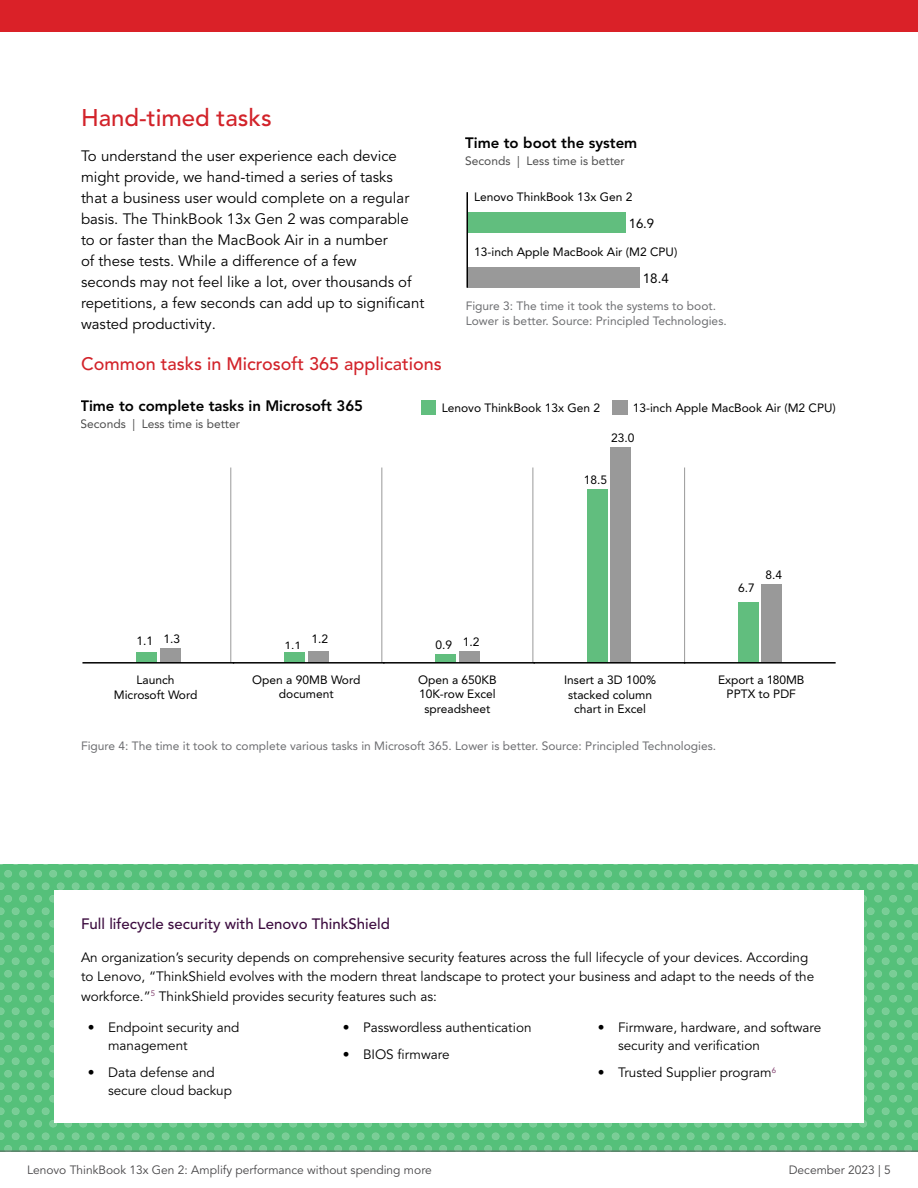
<style>
.page{position:relative;width:918px;height:1188px;background:#fff}
.page>*{position:absolute;margin:0;border:0;box-sizing:border-box;transform-origin:0 0}
.t1{font:500 24px "Avenir LT Pro";color:#d2232a}
.t2{font:500 18px "Avenir LT Pro";color:#d2232a}
.t3{font:15px/21px "Avenir LT Pro";color:#000}
.t4{font:800 15px "Avenir LT Pro";color:#000}
.t5{font:500 15px "Avenir LT Pro";color:#3d0d40}
.t6{font:13.5px/18px "Avenir LT Pro";color:#000}
.t7{font:13.5px "Avenir LT Pro";color:#000}
.t8{font:13.2px "Avenir LT Pro";color:#000}
.t9{font:12px/14.4px "Avenir LT Pro";color:#000;text-align:center}
.t10{font:12px/14.4px "Avenir LT Pro";color:#6d6e71}
.t11{font:12px "Avenir LT Pro";color:#464547}
.t12{font:12px "Avenir LT Pro";color:#4d4d4d}
.t13{font:10.35px "Avenir LT Pro";color:#000;scale:1.15 1}
</style>
<div class="page">
<div style="left:467px;top:212px;width:159px;height:20px;background:#61be7e"></div>
<div style="left:467px;top:267px;width:173px;height:21px;background:#999"></div>
<hr style="left:466px;top:192px;width:2px;height:96px;background:#000">
<div style="left:136px;top:652px;width:21px;height:11px;background:#61be7e"></div>
<div style="left:160px;top:649px;width:20px;height:14px;background:#999"></div>
<div style="left:284px;top:652px;width:21px;height:11px;background:#61be7e"></div>
<div style="left:308px;top:652px;width:20px;height:11px;background:#999"></div>
<div style="left:435px;top:654px;width:21px;height:9px;background:#61be7e"></div>
<div style="left:459px;top:652px;width:20px;height:11px;background:#999"></div>
<div style="left:587px;top:489px;width:21px;height:174px;background:#61be7e"></div>
<div style="left:610px;top:447px;width:21px;height:216px;background:#999"></div>
<div style="left:738px;top:602px;width:21px;height:61px;background:#61be7e"></div>
<div style="left:761px;top:584px;width:21px;height:79px;background:#999"></div>
<hr style="left:684px;top:468px;width:1px;height:195px;background:#999">
<hr style="left:533px;top:468px;width:1px;height:195px;background:#999">
<hr style="left:381px;top:468px;width:1px;height:195px;background:#999">
<hr style="left:230px;top:468px;width:1px;height:195px;background:#999">
<div style="left:421px;top:400px;width:15px;height:15px;background:#61be7e"></div>
<div style="left:613px;top:400px;width:15px;height:15px;background:#999"></div>
<hr style="left:684px;top:662px;width:152px;height:2px;background:#000">
<hr style="left:534px;top:662px;width:151px;height:2px;background:#000">
<hr style="left:383px;top:662px;width:152px;height:2px;background:#000">
<hr style="left:233px;top:662px;width:152px;height:2px;background:#000">
<hr style="left:82px;top:662px;width:152px;height:2px;background:#000">
<svg style="left:0;top:864px;width:918px;height:287px;background:#60c382"></svg>
<div style="left:54px;top:891px;width:810px;height:232px;background:#fff"></div>
<hr style="left:0;top:1151px;width:918px;height:1px;background:#616264">
<div style="left:0;top:0;width:918px;height:32px;background:#da2128"></div>
<h1 class="t1" style="left:81px;top:104px;width:192px">Hand-timed tasks</h1>
<p class="t3" style="left:81px;top:145px;width:345px">To understand the user experience each device might provide, we hand-timed a series of tasks<br>that a business user would complete on a regular basis. The ThinkBook 13x Gen 2 was comparable to or faster than the MacBook Air in a number<br>of these tests. While a difference of a few<br>seconds may not feel like a lot, over thousands of repetitions, a few seconds can add up to significant wasted productivity.</p>
<p class="t4" style="left:465px;top:133px;width:174px">Time to boot the system</p>
<p class="t12" style="left:465px;top:153px;width:161px">Seconds | Less time is better</p>
<p class="t9" style="left:474px;top:190px;width:160px">Lenovo ThinkBook 13x Gen 2</p>
<p class="t8" style="left:629px;top:215px;width:27px">16.9</p>
<p class="t9" style="left:474px;top:245px;width:205px">13-inch Apple MacBook Air (M2 CPU)</p>
<p class="t7" style="left:643px;top:270px;width:28px">18.4</p>
<p class="t10" style="left:466px;top:299px;width:263px">Figure 3: The time it took the systems to boot.<br>Lower is better. Source: Principled Technologies.</p>
<h2 class="t2" style="left:81px;top:354px;width:362px">Common tasks in Microsoft 365 applications</h2>
<p class="t4" style="left:80px;top:397px;width:284px">Time to complete tasks in Microsoft 365</p>
<p class="t12" style="left:80px;top:417px;width:161px">Seconds | Less time is better</p>
<p class="t9" style="left:442px;top:400px;width:160px">Lenovo ThinkBook 13x Gen 2</p>
<p class="t9" style="left:633px;top:400px;width:205px">13-inch Apple MacBook Air (M2 CPU)</p>
<p class="t9" style="left:611px;top:430px;width:25px">23.0</p>
<p class="t9" style="left:136px;top:632px;width:45px">1.1 1.3</p>
<p class="t13" style="left:284px;top:639px;width:16px">1.1</p>
<p class="t9" style="left:312px;top:631px;width:18px">1.2</p>
<p class="t9" style="left:435px;top:636px;width:45px">0.9 1.2</p>
<p class="t9" style="left:584px;top:472px;width:25px">18.5</p>
<p class="t9" style="left:738px;top:581px;width:18px">6.7</p>
<p class="t9" style="left:765px;top:568px;width:18px">8.4</p>
<p class="t9" style="left:114px;top:673px;width:85px">Launch<br>Microsoft Word</p>
<p class="t9" style="left:252px;top:672px;width:110px">Open a 90MB Word document</p>
<p class="t9" style="left:418px;top:673px;width:80px">Open a 650KB<br>10K-row Excel spreadsheet</p>
<p class="t9" style="left:564px;top:673px;width:93px">Insert a 3D 100% stacked column chart in Excel</p>
<p class="t9" style="left:718px;top:672px;width:88px">Export a 180MB<br>PPTX to PDF</p>
<p class="t10" style="left:81px;top:738px;width:637px">Figure 4: The time it took to complete various tasks in Microsoft 365. Lower is better. Source: Principled Technologies.</p>
<p class="t5" style="left:81px;top:915px;width:310px">Full lifecycle security with Lenovo ThinkShield</p>
<p class="t6" style="left:81px;top:948px;width:735px;line-height:19.5px">An organization’s security depends on comprehensive security features across the full lifecycle of your devices. According to Lenovo, “ThinkShield evolves with the modern threat landscape to protect your business and adapt to the needs of the workforce.”<sup>5</sup> ThinkShield provides security features such as:</p>
<p class="t6" style="left:108px;top:1019px;width:133px;text-indent:-20px">• Endpoint security and management</p>
<p class="t6" style="left:108px;top:1064px;width:126px;text-indent:-20px">• Data defense and secure cloud backup</p>
<p class="t6" style="left:618px;top:1019px;width:205px;text-indent:-20px">• Firmware, hardware, and software security and verification</p>
<p class="t6" style="left:598px;top:1064px;width:180px">• Trusted Supplier program<sup>6</sup></p>
<p class="t6" style="left:343px;top:1019px;width:190px">• Passwordless authentication</p>
<p class="t6" style="left:343px;top:1046px;width:108px">• BIOS firmware</p>
<p class="t11" style="left:27px;top:1163px;width:406px">Lenovo ThinkBook 13x Gen 2: Amplify performance without spending more</p>
<p class="t11" style="left:789px;top:1163px;width:104px">December 2023 | 5</p>
</div>
